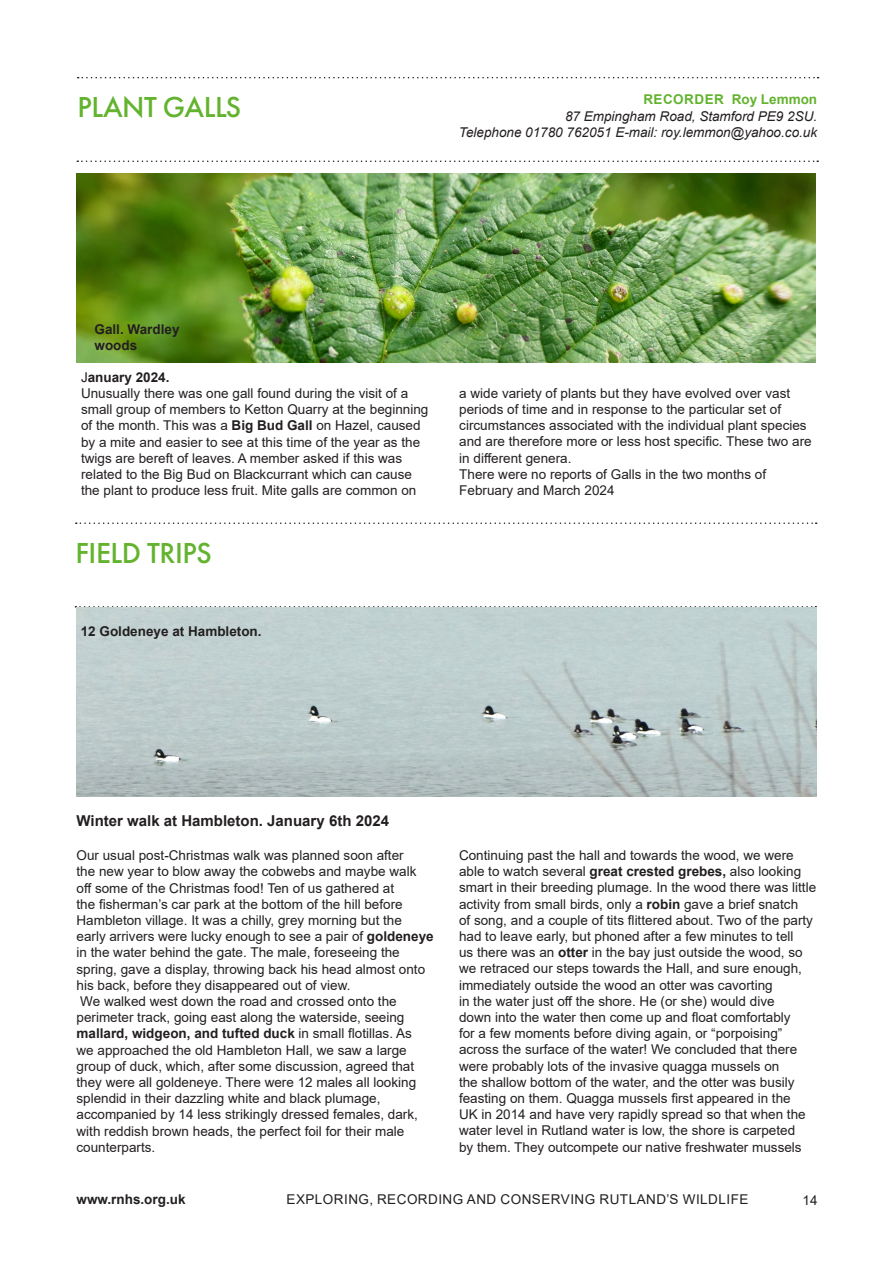
<style>
.page{position:relative;width:893px;height:1263px;background:#fff}
.page>*{position:absolute;margin:0;border:0;box-sizing:border-box;transform-origin:0 0}
.t1{font:500 30px "Futura PT";letter-spacing:-.015em;color:#63b32e}
.t2{font:700 15px "Arial";color:#231f20}
.t3{font:13.5px/16.2px "Arial";color:#231f20}
.r_A_header{font:italic 13.5px/16.5px "Arial";color:#231f20;text-align:right}
.t4{font:700 13.5px/16.2px "Arial";color:#231f20}
.t5{font:13.5px "Arial";letter-spacing:.035em;color:#231f20}
.s1{font-weight:700;font-style:normal;color:#63b32e}
.s2{font-weight:400}
.s3{font-weight:700}
</style>
<div class="page">
<svg style="left:75px;top:606px;width:741px;height:2px"></svg>
<svg style="left:76px;top:522px;width:741px;height:2px"></svg>
<svg style="left:77px;top:161px;width:741px;height:1px"></svg>
<svg style="left:78px;top:77px;width:741px;height:1px"></svg>
<img style="left:77px;top:174px;width:738px;height:189px">
<img style="left:77px;top:608px;width:739px;height:188px">
<p class="t1" style="left:77px;top:89px;width:165px">PLANT GALLS</p>
<p class="t4" style="left:94px;top:321px;width:87px">Gall. Wardley woods</p>
<p class="r_A_header" style="left:459px;top:91px;width:360px"><span class="s1">RECORDER Roy Lemmon<br></span>87 Empingham Road, Stamford PE9 2SU.<br>Telephone 01780 762051 E-mail: roy.lemmon@yahoo.co.uk</p>
<p class="t4" style="left:81px;top:369px;width:90px"><span class="s2">J</span>anuary 2024.</p>
<p class="t3" style="left:81px;top:385px;width:349px">Unusually there was one gall found during the visit of a small group of members to Ketton Quarry at the beginning of the month. This was a <span class="s3">Big Bud Gall</span> on Hazel, caused by a mite and easier to see at this time of the year as the twigs are bereft of leaves. A member asked if this was related to the Big Bud on Blackcurrant which can cause the plant to produce less fruit. Mite galls are common on</p>
<p class="t3" style="left:459px;top:385px;width:354px">a wide variety of plants but they have evolved over vast periods of time and in response to the particular set of circumstances associated with the individual plant species and are therefore more or less host specific. These two are in different genera.</p>
<p class="t3" style="left:459px;top:466px;width:308px">There were no reports of Galls in the two months of<br>February and March 2024</p>
<p class="t1" style="left:76px;top:535px;width:138px">FIELD TRIPS</p>
<p class="t4" style="left:81px;top:623px;width:182px">12 Goldeneye at Hambleton.</p>
<p class="t2" style="left:77px;top:810px;width:314px">Winter walk at Hambleton. January 6th 2024</p>
<p class="t3" style="left:77px;top:847px;width:359px">Our usual post-Christmas walk was planned soon after<br>the new year to blow away the cobwebs and maybe walk off some of the Christmas food! Ten of us gathered at<br>the fisherman’s car park at the bottom of the hill before Hambleton village. It was a chilly, grey morning but the early arrivers were lucky enough to see a pair of <span class="s3">goldeneye </span>in the water behind the gate. The male, foreseeing the spring, gave a display, throwing back his head almost onto his back, before they disappeared out of view.</p>
<p class="t3" style="left:77px;top:993px;width:343px">We walked west down the road and crossed onto the perimeter track, going east along the waterside, seeing <span class="s3">mallard, widgeon, and tufted duck</span> in small flotillas. As we approached the old Hambleton Hall, we saw a large group of duck, which, after some discussion, agreed that they were all goldeneye. There were 12 males all looking splendid in their dazzling white and black plumage, accompanied by 14 less strikingly dressed females, dark, with reddish brown heads, the perfect foil for their male counterparts.</p>
<p class="t3" style="left:459px;top:847px;width:359px">Continuing past the hall and towards the wood, we were able to watch several <span class="s3">great crested grebes,</span> also looking smart in their breeding plumage. In the wood there was little activity from small birds, only a <span class="s3">robin</span> gave a brief snatch<br>of song, and a couple of tits flittered about. Two of the party had to leave early, but phoned after a few minutes to tell<br>us there was an <span class="s3">otter</span> in the bay just outside the wood, so we retraced our steps towards the Hall, and sure enough, immediately outside the wood an otter was cavorting<br>in the water just off the shore. He (or she) would dive<br>down into the water then come up and float comfortably<br>for a few moments before diving again, or “porpoising” across the surface of the water! We concluded that there were probably lots of the invasive quagga mussels on<br>the shallow bottom of the water, and the otter was busily feasting on them. Quagga mussels first appeared in the<br>UK in 2014 and have very rapidly spread so that when the water level in Rutland water is low, the shore is carpeted<br>by them. They outcompete our native freshwater mussels</p>
<p class="t4" style="left:77px;top:1191px;width:111px">www.rnhs.org.uk</p>
<p class="t5" style="left:287px;top:1190px;width:463px">EXPLORING, RECORDING AND CONSERVING RUTLAND’S WILDLIFE</p>
<p class="t3" style="left:802px;top:1191px;width:17px">14</p>
</div>
